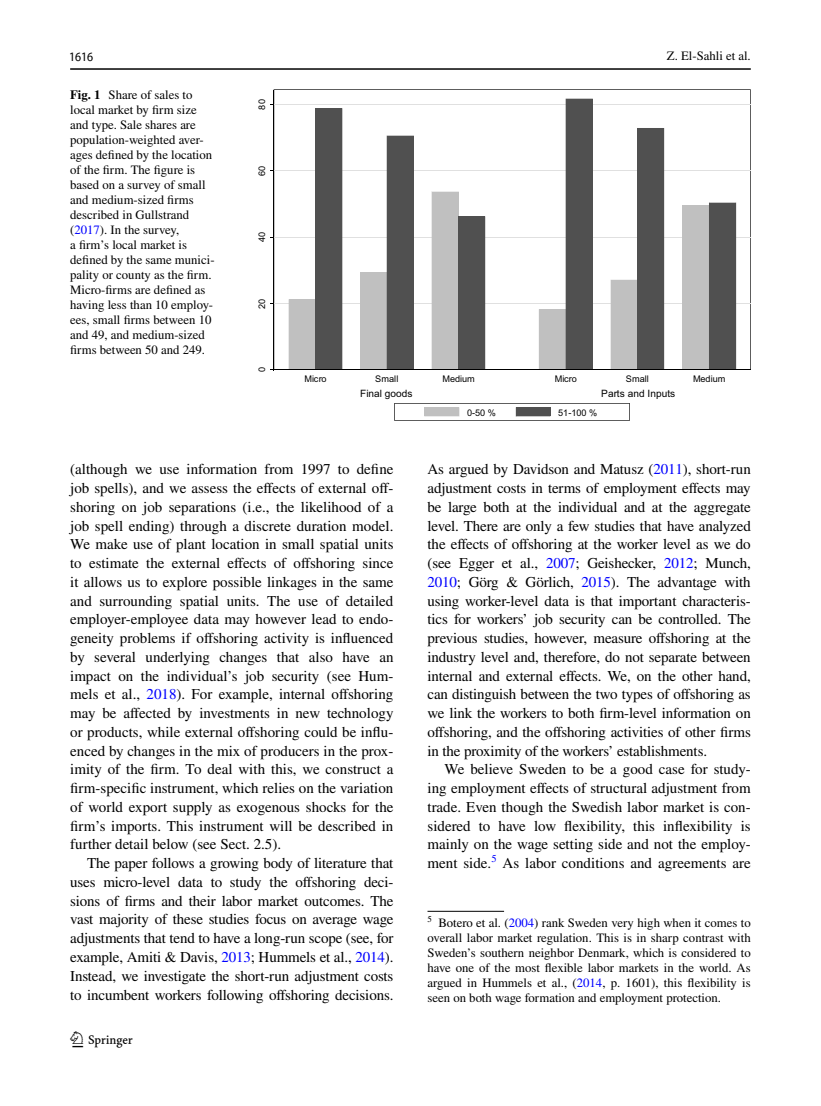
<style>
.page{position:relative;width:821px;height:1106px;background:#fff}
.page>*{position:absolute;margin:0;border:0;box-sizing:border-box;transform-origin:0 0}
.t1{font:22.5px "Springnew Regular 2";color:#000}
.t2{font:15px/18.8px "STIX";color:#000;text-align:justify}
.t3{font:12.75px/15px "STIX";color:#000}
.t4{font:12.75px "Myriad Pro Unic Semi Condensed 2";color:#000}
.t5{font:10.05px "Arial";color:#000}
.t6{font:9.15px "Arial";letter-spacing:-.005em;color:#000}
.s1{font-weight:700}
.s2{color:#00f}
</style>
<div class="page">
<hr style="left:70px;top:68px;width:680px;height:2px;background:#000">
<svg style="left:273px;top:89px;width:477px;height:281px"></svg>
<hr style="left:274px;top:369px;width:476px;height:1px;background:#e0e0e0">
<hr style="left:274px;top:303px;width:476px;height:1px;background:#e0e0e0">
<hr style="left:274px;top:237px;width:476px;height:1px;background:#e0e0e0">
<hr style="left:274px;top:170px;width:476px;height:1px;background:#e0e0e0">
<hr style="left:274px;top:104px;width:476px;height:1px;background:#e0e0e0">
<svg style="left:288px;top:108px;width:54px;height:262px"></svg>
<svg style="left:360px;top:136px;width:54px;height:234px"></svg>
<svg style="left:431px;top:191px;width:54px;height:179px;background:#969696"></svg>
<svg style="left:539px;top:99px;width:54px;height:271px"></svg>
<svg style="left:610px;top:128px;width:54px;height:242px"></svg>
<svg style="left:682px;top:202px;width:54px;height:168px;background:#8a8a8a"></svg>
<hr style="left:274px;top:90px;width:1px;height:280px;background:#000">
<hr style="left:274px;top:370px;width:476px;height:1px;background:#000">
<svg style="left:394px;top:403px;width:236px;height:18px"></svg>
<hr style="left:427px;top:910px;width:77px;height:1px;background:#000">
<p class="t4" style="left:69px;top:52px;width:26px">1616</p>
<p class="t3" style="left:70px;top:88px;width:146px"><span class="s1">Fig. 1</span> Share of sales to local market by firm size and type. Sale shares are population-weighted aver&shy;ages defined by the location of the firm. The figure is based on a survey of small and medium-sized firms described in Gullstrand (<span class="s2">2017</span>). In the survey,<br>a firm’s local market is defined by the same munici&shy;pality or county as the firm.<br>Micro-firms are defined as having less than 10 employ&shy;ees, small firms between 10 and 49, and medium-sized firms between 50 and 249.</p>
<p class="t6" style="left:256px;top:109px;width:12px;rotate:-90deg">80</p>
<p class="t6" style="left:256px;top:176px;width:12px;rotate:-90deg">60</p>
<p class="t6" style="left:256px;top:242px;width:12px;rotate:-90deg">40</p>
<p class="t6" style="left:256px;top:309px;width:12px;rotate:-90deg">20</p>
<p class="t6" style="left:256px;top:372px;width:7px;rotate:-90deg">0</p>
<p class="t3" style="left:667px;top:49px;width:85px">Z. El‑Sahli et al.</p>
<p class="t6" style="left:304px;top:372px;width:24px">Micro</p>
<p class="t6" style="left:375px;top:372px;width:25px">Small</p>
<p class="t6" style="left:442px;top:372px;width:34px">Medium</p>
<p class="t6" style="left:555px;top:372px;width:24px">Micro</p>
<p class="t6" style="left:626px;top:372px;width:25px">Small</p>
<p class="t6" style="left:693px;top:372px;width:34px">Medium</p>
<p class="t6" style="left:467px;top:406px;width:30px">0-50 %</p>
<p class="t6" style="left:558px;top:406px;width:41px">51-100 %</p>
<p class="t5" style="left:360px;top:387px;width:54px">Final goods</p>
<p class="t5" style="left:601px;top:387px;width:75px">Parts and Inputs</p>
<p class="t2" style="left:70px;top:461px;width:325px">(although we use information from 1997 to define job spells), and we assess the effects of external off&shy;shoring on job separations (i.e., the likelihood of a job spell ending) through a discrete duration model.<br>We make use of plant location in small spatial units to estimate the external effects of offshoring since it allows us to explore possible linkages in the same and surrounding spatial units. The use of detailed employer-employee data may however lead to endo&shy;geneity problems if offshoring activity is influenced by several underlying changes that also have an impact on the individual’s job security (see Hum&shy;mels et al., <span class="s2">2018</span>). For example, internal offshoring may be affected by investments in new technology or products, while external offshoring could be influ&shy;enced by changes in the mix of producers in the prox&shy;imity of the firm. To deal with this, we construct a firm-specific instrument, which relies on the variation of world export supply as exogenous shocks for the firm’s imports. This instrument will be described in further detail below (see Sect. 2.5).</p>
<p class="t2" style="left:70px;top:854px;width:325px;text-indent:17px">The paper follows a growing body of literature that uses micro-level data to study the offshoring deci&shy;sions of firms and their labor market outcomes. The vast majority of these studies focus on average wage adjustments that tend to have a long-run scope (see, for example, Amiti &amp; Davis, <span class="s2">2013</span>; Hummels et al., <span class="s2">2014</span>).<br>Instead, we investigate the short-run adjustment costs to incumbent workers following offshoring decisions.</p>
<h1 class="t1" style="left:72px;top:1031px;width:62px">1 3</h1>
<p class="t2" style="left:427px;top:461px;width:325px">As argued by Davidson and Matusz (<span class="s2">2011</span>), short-run adjustment costs in terms of employment effects may be large both at the individual and at the aggregate level. There are only a few studies that have analyzed the effects of offshoring at the worker level as we do (see Egger et al., <span class="s2">2007</span>; Geishecker, <span class="s2">2012</span>; Munch, <span class="s2">2010</span>; Görg &amp; Görlich, <span class="s2">2015</span>). The advantage with using worker-level data is that important characteris&shy;tics for workers’ job security can be controlled. The previous studies, however, measure offshoring at the industry level and, therefore, do not separate between internal and external effects. We, on the other hand, can distinguish between the two types of offshoring as we link the workers to both firm-level information on offshoring, and the offshoring activities of other firms in the proximity of the workers’ establishments.</p>
<p class="t2" style="left:427px;top:761px;width:325px;text-indent:17px">We believe Sweden to be a good case for study&shy;ing employment effects of structural adjustment from trade. Even though the Swedish labor market is con&shy;sidered to have low flexibility, this inflexibility is mainly on the wage setting side and not the employ&shy;ment side.<sup>5</sup> As labor conditions and agreements are</p>
<p class="t3" style="left:427px;top:915px;width:325px;text-align:justify"><sup>5</sup> Botero et al. (<span class="s2">2004</span>) rank Sweden very high when it comes to overall labor market regulation. This is in sharp contrast with Sweden’s southern neighbor Denmark, which is considered to have one of the most flexible labor markets in the world. As argued in Hummels et al., (<span class="s2">2014</span>, p. 1601), this flexibility is seen on both wage formation and employment protection.</p>
</div>
